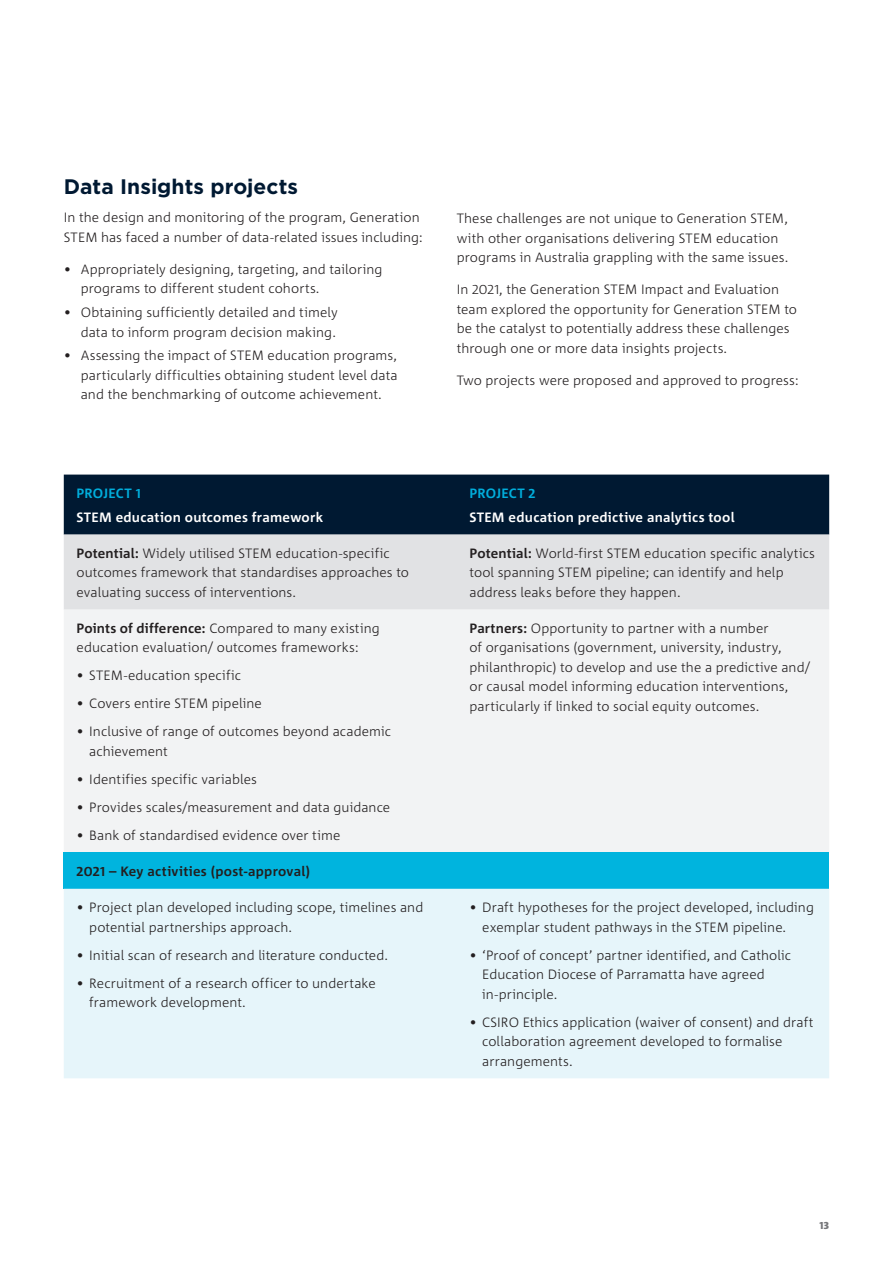
<style>
.page{position:relative;width:893px;height:1263px;background:#fff}
.page>*{position:absolute;margin:0;border:0;box-sizing:border-box;transform-origin:0 0}
.H2_Heading{font:700 21px "Gotham";letter-spacing:.005em;color:#001932}
.Table_text_-_light{font:300 13.5px/19.5px "Corpid C1";letter-spacing:.005em;color:#231f20}
.Body_Copy{font:300 13.5px/19.5px "Corpid C1";letter-spacing:.005em;color:#231f20}
.Table_header_row_-_L{font:700 13.5px "Corpid C1";letter-spacing:.02em;color:#fff}
.Table_header_row_-_L-2{font:700 13.5px "Corpid C1";letter-spacing:.02em;color:#231f20}
.Table_header_row_-_L-3{font:700 13.5px "Corpid C1";letter-spacing:.01em;color:#00aedc}
.t1{font:800 10.5px "Corpid C1";color:#757679}
.s1{font-weight:700}
</style>
<div class="page">
<div style="left:64px;top:475px;width:765px;height:60px;background:#001932"></div>
<div style="left:64px;top:535px;width:765px;height:75px;background:#e1e2e4"></div>
<div style="left:64px;top:610px;width:765px;height:243px;background:#f2f3f4"></div>
<div style="left:64px;top:853px;width:765px;height:36px;background:#00b4de"></div>
<div style="left:64px;top:889px;width:765px;height:189px;background:#e6f5fa"></div>
<h2 class="H2_Heading" style="left:64px;top:173px;width:236px">Data Insights projects</h2>
<p class="Body_Copy" style="left:64px;top:207px;width:361px">In the design and monitoring of the program, Generation<br>STEM has faced a number of data-related issues including:</p>
<p class="Table_text_-_light" style="left:81px;top:259px;width:303px;text-indent:-17px">• Appropriately designing, targeting, and tailoring programs to different student cohorts.</p>
<p class="Table_text_-_light" style="left:64px;top:302px;width:275px;text-align:right">• Obtaining sufficiently detailed and timely data to inform program decision making.</p>
<p class="Table_text_-_light" style="left:81px;top:346px;width:318px;text-align:justify;text-indent:-17px">• Assessing the impact of STEM education programs, particularly difficulties obtaining student level data and the benchmarking of outcome achievement.</p>
<p class="Table_header_row_-_L-3" style="left:77px;top:485px;width:66px">PROJECT 1</p>
<p class="Table_header_row_-_L" style="left:77px;top:509px;width:248px">STEM education outcomes framework</p>
<p class="Body_Copy" style="left:457px;top:208px;width:333px">These challenges are not unique to Generation STEM, with other organisations delivering STEM education programs in Australia grappling with the same issues.</p>
<p class="Body_Copy" style="left:457px;top:280px;width:342px">In 2021, the Generation STEM Impact and Evaluation team explored the opportunity for Generation STEM to be the catalyst to potentially address these challenges through one or more data insights projects.</p>
<p class="Body_Copy" style="left:457px;top:370px;width:343px">Two projects were proposed and approved to progress:</p>
<p class="Table_header_row_-_L-3" style="left:469px;top:485px;width:68px">PROJECT 2</p>
<p class="Table_header_row_-_L" style="left:469px;top:509px;width:267px">STEM education predictive analytics tool</p>
<p class="Table_text_-_light" style="left:77px;top:543px;width:334px"><span class="s1">Potential:</span> Widely utilised STEM education-specific outcomes framework that standardises approaches to evaluating success of interventions.</p>
<p class="Table_text_-_light" style="left:469px;top:543px;width:347px"><span class="s1">Potential:</span> World-first STEM education specific analytics tool spanning STEM pipeline; can identify and help address leaks before they happen.</p>
<p class="Table_text_-_light" style="left:77px;top:618px;width:305px"><span class="s1">Points of difference:</span> Compared to many existing education evaluation/ outcomes frameworks:</p>
<p class="Table_text_-_light" style="left:77px;top:665px;width:166px">• STEM-education specific</p>
<p class="Table_text_-_light" style="left:77px;top:693px;width:187px">• Covers entire STEM pipeline</p>
<p class="Table_text_-_light" style="left:89px;top:721px;width:303px;text-indent:-13px">• Inclusive of range of outcomes beyond academic achievement</p>
<p class="Table_text_-_light" style="left:77px;top:769px;width:182px">• Identifies specific variables</p>
<p class="Table_text_-_light" style="left:77px;top:797px;width:315px">• Provides scales/measurement and data guidance</p>
<p class="Table_text_-_light" style="left:77px;top:825px;width:265px">• Bank of standardised evidence over time</p>
<p class="Table_text_-_light" style="left:469px;top:618px;width:342px"><span class="s1">Partners:</span> Opportunity to partner with a number<br>of organisations (government, university, industry, philanthropic) to develop and use the a predictive and/ or causal model informing education interventions, particularly if linked to social equity outcomes.</p>
<p class="Table_header_row_-_L-2" style="left:77px;top:863px;width:235px">2021 – Key activities (post-approval)</p>
<p class="Table_text_-_light" style="left:89px;top:897px;width:336px;text-indent:-13px">• Project plan developed including scope, timelines and potential partnerships approach.</p>
<p class="Table_text_-_light" style="left:77px;top:945px;width:313px">• Initial scan of research and literature conducted.</p>
<p class="Table_text_-_light" style="left:89px;top:973px;width:288px;text-indent:-13px">• Recruitment of a research officer to undertake framework development.</p>
<p class="Table_text_-_light" style="left:482px;top:897px;width:333px;text-indent:-13px">• Draft hypotheses for the project developed, including exemplar student pathways in the STEM pipeline.</p>
<p class="Table_text_-_light" style="left:482px;top:945px;width:310px;text-indent:-13px">• ‘Proof of concept’ partner identified, and Catholic<br>Education Diocese of Parramatta have agreed in-principle.</p>
<p class="Table_text_-_light" style="left:482px;top:1012px;width:333px;text-indent:-13px">• CSIRO Ethics application (waiver of consent) and draft collaboration agreement developed to formalise arrangements.</p>
<p class="t1" style="left:819px;top:1218px;width:11px">13</p>
</div>
